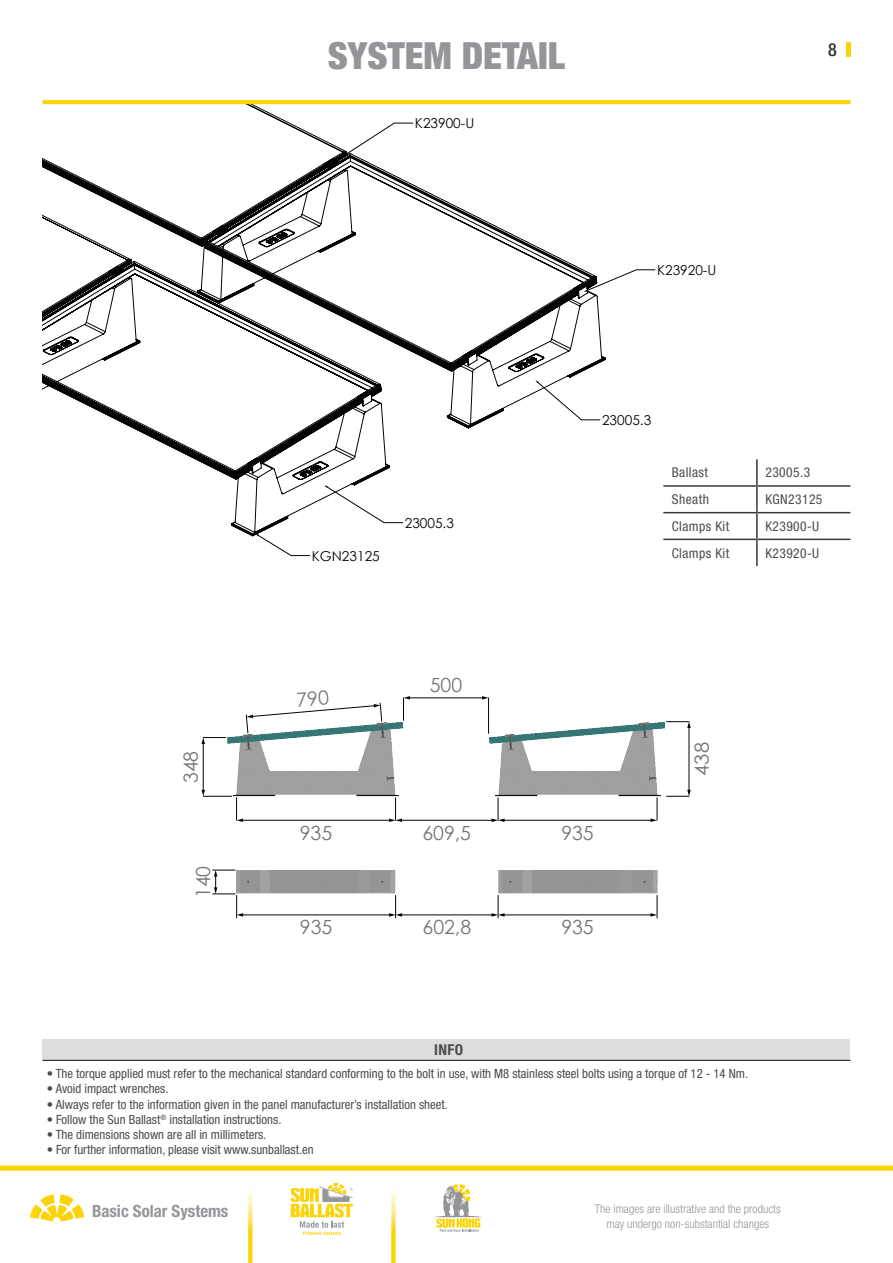
<style>
.page{position:relative;width:893px;height:1263px;background:#fff}
.page>*{position:absolute;margin:0;border:0;box-sizing:border-box;transform-origin:0 0}
.t1{font:900 condensed 37.5px "Helvetica Neue LT Pro";color:#939598}
.t2{font:19.5px "Century Gothic";color:#767575}
.t3{font:19.5px "Century Gothic";color:#767575;scale:1.04 1}
.t4{font:500 condensed 18px "Helvetica Neue LT Pro";color:#2e2f2f}
.t5{font:700 condensed 16.95px "Helvetica Neue LT Pro";color:#949699}
.t6{font:700 condensed 15px "Helvetica Neue LT Pro";color:#4b4c4d}
.t7{font:13.65px "Century Gothic";color:#040503}
.t8{font:condensed 13.5px "Helvetica Neue LT Pro";letter-spacing:.03em;color:#4b4c4d}
.t9{font:condensed 12.75px "Helvetica Neue LT Pro";color:#4b4c4d}
.t10{font:300 condensed 12px/15px "Helvetica Neue LT Pro";color:#939598;text-align:center}
</style>
<div class="page">
<div style="left:0;top:1165px;width:893px;height:5px;background:#fcd306"></div>
<svg style="left:30px;top:1194px;width:54px;height:28px"></svg>
<svg style="left:248px;top:1191px;width:4px;height:72px"></svg>
<svg style="left:391px;top:1191px;width:5px;height:72px"></svg>
<svg style="left:434px;top:1184px;width:48px;height:48px"></svg>
<svg style="left:291px;top:1183px;width:62px;height:53px"></svg>
<hr style="left:846px;top:43px;width:4px;height:14px;background:#fcd308">
<svg style="left:43px;top:104px;width:562px;height:432px"></svg>
<svg style="left:255px;top:534px;width:55px;height:22px"></svg>
<svg style="left:584px;top:269px;width:71px;height:23px"></svg>
<svg style="left:336px;top:123px;width:77px;height:38px"></svg>
<svg style="left:535px;top:380px;width:65px;height:40px"></svg>
<svg style="left:324px;top:485px;width:79px;height:38px"></svg>
<img style="left:227px;top:722px;width:438px;height:74px">
<hr style="left:488px;top:698px;width:1px;height:35px;background:#040503">
<hr style="left:242px;top:820px;width:148px;height:1px;background:#040503">
<hr style="left:503px;top:820px;width:149px;height:1px;background:#040503">
<svg style="left:650px;top:798px;width:8px;height:24px"></svg>
<hr style="left:401px;top:820px;width:92px;height:1px;background:#040503">
<svg style="left:492px;top:798px;width:13px;height:24px"></svg>
<svg style="left:389px;top:798px;width:13px;height:24px"></svg>
<hr style="left:409px;top:697px;width:74px;height:1px;background:#040503">
<svg style="left:482px;top:696px;width:7px;height:3px"></svg>
<svg style="left:403px;top:696px;width:7px;height:24px"></svg>
<hr style="left:203px;top:743px;width:1px;height:48px;background:#040503">
<svg style="left:201px;top:737px;width:25px;height:7px"></svg>
<svg style="left:201px;top:790px;width:42px;height:32px"></svg>
<hr style="left:689px;top:727px;width:1px;height:64px;background:#040503">
<svg style="left:666px;top:721px;width:25px;height:7px"></svg>
<svg style="left:666px;top:790px;width:25px;height:7px"></svg>
<img style="left:243px;top:870px;width:414px;height:24px">
<hr style="left:503px;top:914px;width:149px;height:1px;background:#040503">
<svg style="left:651px;top:895px;width:7px;height:23px"></svg>
<hr style="left:242px;top:914px;width:148px;height:1px;background:#040503">
<hr style="left:401px;top:914px;width:92px;height:1px;background:#040503">
<svg style="left:389px;top:895px;width:13px;height:23px"></svg>
<svg style="left:492px;top:895px;width:13px;height:23px"></svg>
<svg style="left:213px;top:870px;width:30px;height:48px"></svg>
<hr style="left:43px;top:100px;width:807px;height:4px;background:#fcd308">
<div style="left:43px;top:1039px;width:807px;height:21px;background:#dcdddf"></div>
<hr style="left:43px;top:1060px;width:807px;height:1px;background:#231f20">
<hr style="left:756px;top:459px;width:2px;height:26px;background:#363736">
<hr style="left:663px;top:485px;width:94px;height:2px;background:#363736">
<hr style="left:757px;top:485px;width:93px;height:2px;background:#363736">
<hr style="left:756px;top:487px;width:2px;height:25px;background:#363736">
<hr style="left:663px;top:512px;width:95px;height:1px;background:#363736">
<hr style="left:663px;top:539px;width:93px;height:1px;background:#363736">
<hr style="left:758px;top:512px;width:92px;height:1px;background:#363736">
<hr style="left:758px;top:539px;width:92px;height:1px;background:#363736">
<hr style="left:756px;top:513px;width:2px;height:26px;background:#363736">
<hr style="left:756px;top:539px;width:2px;height:27px;background:#363736">
<svg style="left:246px;top:702px;width:136px;height:32px"></svg>
<h2 class="t2" style="left:177px;top:783px;width:34px;rotate:-90deg">348</h2>
<h2 class="t2" style="left:190px;top:898px;width:34px;rotate:-90deg">140</h2>
<h1 class="t1" style="left:328px;top:33px;width:239px">SYSTEM DETAIL</h1>
<p class="t7" style="left:415px;top:114px;width:61px">K23900-U</p>
<p class="t7" style="left:657px;top:261px;width:61px">K23920-U</p>
<h3 class="t4" style="left:828px;top:39px;width:10px">8</h3>
<p class="t7" style="left:312px;top:546px;width:69px">KGN23125</p>
<p class="t7" style="left:405px;top:513px;width:51px">23005.3</p>
<p class="t7" style="left:602px;top:411px;width:51px">23005.3</p>
<p class="t8" style="left:672px;top:465px;width:38px">Ballast</p>
<p class="t8" style="left:765px;top:465px;width:46px">23005.3</p>
<p class="t8" style="left:672px;top:492px;width:39px">Sheath</p>
<p class="t8" style="left:765px;top:492px;width:59px">KGN23125</p>
<p class="t8" style="left:672px;top:518px;width:59px">Clamps Kit</p>
<p class="t8" style="left:765px;top:518px;width:55px">K23900-U</p>
<p class="t8" style="left:672px;top:545px;width:59px">Clamps Kit</p>
<p class="t8" style="left:765px;top:545px;width:55px">K23920-U</p>
<h2 class="t2" style="left:430px;top:672px;width:34px">500</h2>
<h2 class="t2" style="left:422px;top:819px;width:50px">609,5</h2>
<h2 class="t2" style="left:300px;top:819px;width:34px">935</h2>
<h2 class="t2" style="left:561px;top:819px;width:34px">935</h2>
<h2 class="t2" style="left:300px;top:914px;width:34px">935</h2>
<h2 class="t2" style="left:423px;top:914px;width:50px">602,8</h2>
<h2 class="t2" style="left:561px;top:914px;width:34px">935</h2>
<h2 class="t3" style="left:688px;top:776px;width:34px;rotate:-90deg">438</h2>
<p class="t6" style="left:434px;top:1040px;width:31px">INFO</p>
<p class="t9" style="left:47px;top:1066px;width:703px">• The torque applied must refer to the mechanical standard conforming to the bolt in use, with M8 stainless steel bolts using a torque of 12 - 14 Nm.</p>
<p class="t9" style="left:47px;top:1081px;width:123px">• Avoid impact wrenches.</p>
<p class="t9" style="left:47px;top:1097px;width:402px">• Always refer to the information given in the panel manufacturer’s installation sheet.</p>
<p class="t9" style="left:47px;top:1112px;width:236px">• Follow the Sun Ballast<sup>®</sup> installation instructions.</p>
<p class="t9" style="left:47px;top:1127px;width:221px">• The dimensions shown are all in millimeters.</p>
<p class="t9" style="left:47px;top:1142px;width:268px">• For further information, please visit www.sunballast.en</p>
<h3 class="t5" style="left:92px;top:1201px;width:138px">Basic Solar Systems</h3>
<p class="t10" style="left:595px;top:1201px;width:187px">The images are illustrative and the products may undergo non-substantial changes</p>
</div>
